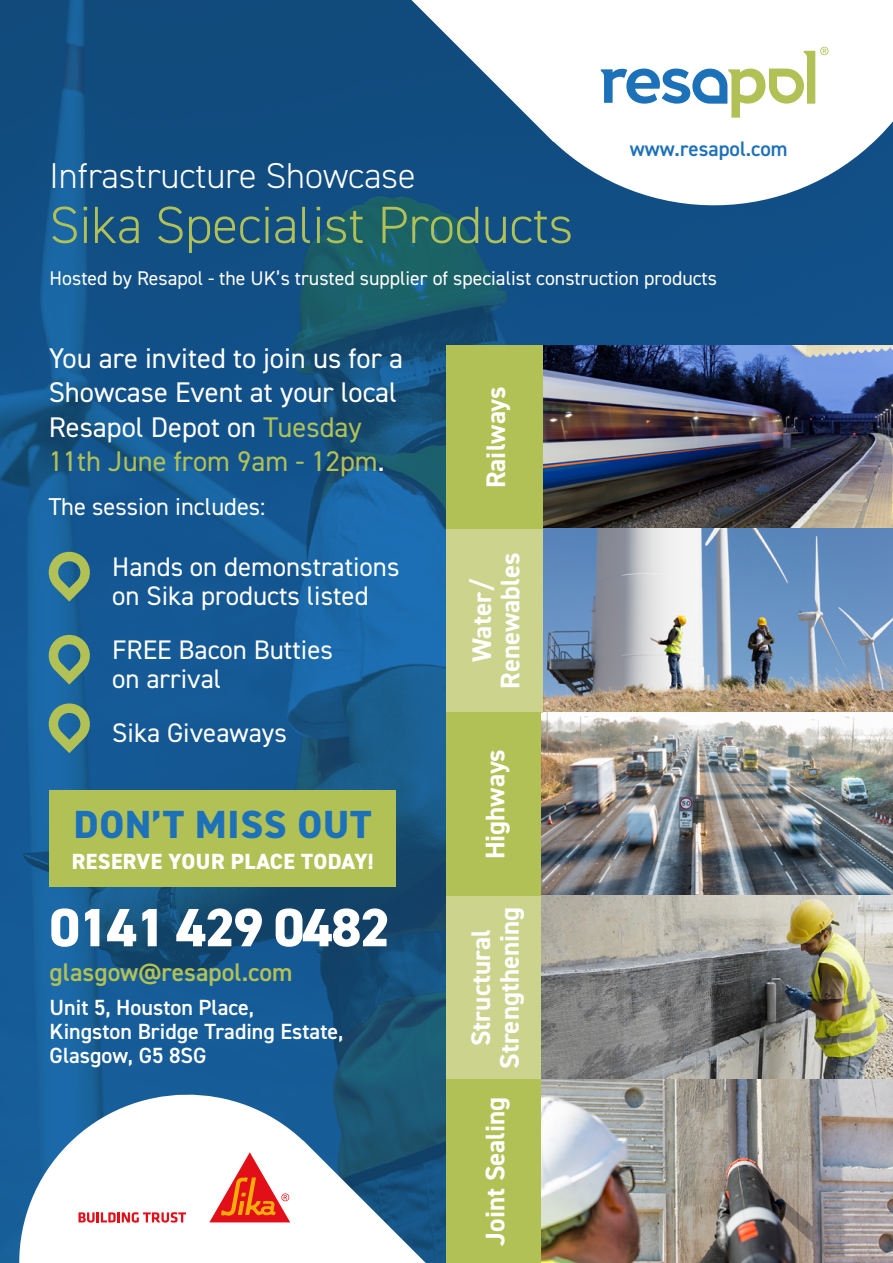
<style>
.page{position:relative;width:893px;height:1263px;background:#fff}
.page>*{position:absolute;margin:0;border:0;box-sizing:border-box;transform-origin:0 0}
.t1{font:800 54px "DIN2014";letter-spacing:-.03em;color:#fff}
.t2{font:300 52.5px "DIN2014";color:#b2c156}
.t3{font:800 39.3px "DIN2014";letter-spacing:.02em;color:#1d71b8}
.t4{font:300 36px "DIN2014";color:#fff}
.t5{font:28.5px/34.2px "DIN2014";color:#fff}
.t6{font:700 27px/28.5px "DIN2014";color:#fff;text-align:center}
.t7{font:26.85px/29.2px "DIN2014";color:#fff}
.t8{font:600 25.5px "DIN2014";color:#b2c156}
.t9{font:24.45px "DIN2014";color:#fff}
.t10{font:600 22.05px/24px "DIN2014";color:#fff}
.t11{font:800 22.05px "DIN2014";letter-spacing:.02em;color:#fff}
.t12{font:600 21px "DIN2014";color:#1d71b8}
.t13{font:19.8px "DIN2014";color:#fff}
.s1{color:#b2c156}
</style>
<div class="page">
<img style="left:0;top:0;width:893px;height:1263px">
<img style="left:543px;top:345px;width:350px;height:184px">
<img style="left:543px;top:529px;width:350px;height:183px">
<img style="left:541px;top:712px;width:352px;height:551px">
<div style="left:446px;top:345px;width:97px;height:184px;background:#b2c156"></div>
<div style="left:446px;top:529px;width:97px;height:183px;background:#cbd38d"></div>
<div style="left:446px;top:712px;width:95px;height:184px;background:#b2c156"></div>
<div style="left:446px;top:896px;width:95px;height:183px;background:#cbd38d"></div>
<div style="left:446px;top:1079px;width:95px;height:184px;background:#b2c156"></div>
<div style="left:50px;top:790px;width:346px;height:96px;background:#b2c156"></div>
<svg style="left:47px;top:550px;width:45px;height:51px;background:#5b8a7c"></svg>
<svg style="left:47px;top:633px;width:45px;height:52px;background:#5a8b7f"></svg>
<svg style="left:47px;top:701px;width:45px;height:52px;background:#5a8b7f"></svg>
<svg style="left:3px;top:1078px;width:423px;height:185px"></svg>
<svg style="left:383px;top:0;width:510px;height:228px"></svg>
<svg style="left:78px;top:1212px;width:108px;height:10px"></svg>
<svg style="left:209px;top:1152px;width:81px;height:70px"></svg>
<svg style="left:601px;top:47px;width:227px;height:71px"></svg>
<p class="t12" style="left:630px;top:135px;width:159px">www.resapol.com</p>
<p class="t4" style="left:50px;top:153px;width:367px">Infrastructure Showcase</p>
<h2 class="t2" style="left:50px;top:193px;width:525px">Sika Specialist Products</h2>
<p class="t13" style="left:50px;top:266px;width:669px">Hosted by Resapol - the UK’s trusted supplier of specialist construction products</p>
<p class="t5" style="left:49px;top:341px;width:356px">You are invited to join us for a<br>Showcase Event at your local<br>Resapol Depot on <span class="s1">Tuesday<br>11th June from 9am - 12pm</span>.</p>
<p class="t9" style="left:49px;top:491px;width:218px">The session includes:</p>
<p class="t7" style="left:112px;top:551px;width:289px">Hands on demonstrations on Sika products listed</p>
<p class="t7" style="left:112px;top:635px;width:222px">FREE Bacon Butties on arrival</p>
<p class="t7" style="left:112px;top:718px;width:176px">Sika Giveaways</p>
<h3 class="t3" style="left:74px;top:798px;width:299px">DON’T MISS OUT</h3>
<p class="t11" style="left:72px;top:847px;width:303px">RESERVE YOUR PLACE TODAY!</p>
<h1 class="t1" style="left:50px;top:892px;width:342px">0141 429 0482</h1>
<p class="t8" style="left:50px;top:955px;width:244px">glasgow@resapol.com</p>
<p class="t10" style="left:50px;top:995px;width:295px">Unit 5, Houston Place,<br>Kingston Bridge Trading Estate,<br>Glasgow, G5 8SG</p>
<p class="t6" style="left:481px;top:488px;width:103px;rotate:-90deg">Railways</p>
<p class="t6" style="left:467px;top:689px;width:138px;rotate:-90deg">Water/<br>Renewables</p>
<p class="t6" style="left:481px;top:859px;width:112px;rotate:-90deg">Highways</p>
<p class="t6" style="left:466px;top:1069px;width:164px;rotate:-90deg">Structural<br>Strengthening</p>
<p class="t6" style="left:481px;top:1246px;width:150px;rotate:-90deg">Joint Sealing</p>
</div>
